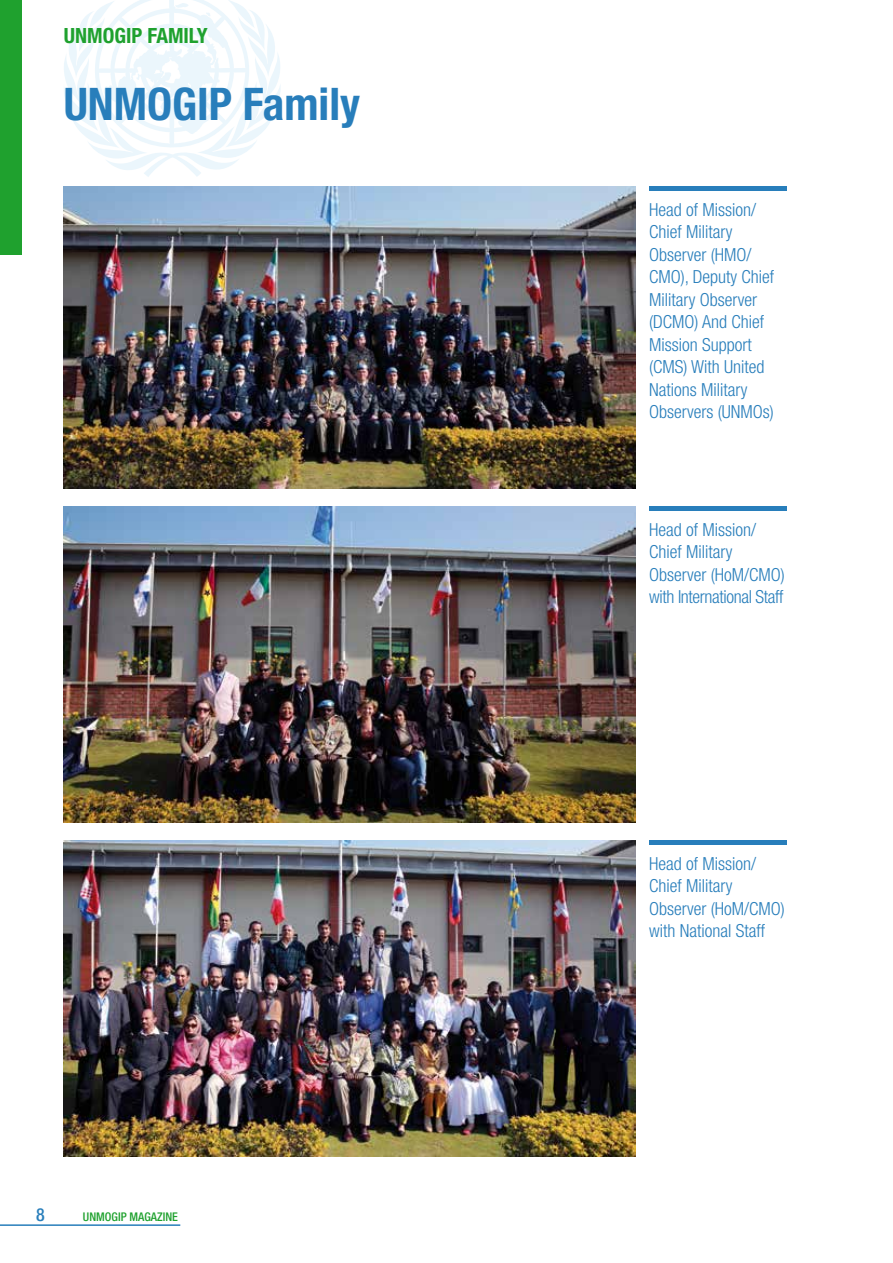
<style>
.page{position:relative;width:893px;height:1263px;background:#fff}
.page>*{position:absolute;margin:0;border:0;box-sizing:border-box;transform-origin:0 0}
.t1{font:700 condensed 45px "Helvetica Neue";color:#287ebb}
.t2{font:700 condensed 21px "Helvetica Neue";color:#1fa12e}
.t3{font:300 condensed 18px/22.5px "Helvetica Neue";color:#287ebb}
.t4{font:500 condensed 18px "Helvetica Neue";color:#287ebb}
.t5{font:500 condensed 12px "Helvetica Neue";color:#1fa12e}
</style>
<div class="page">
<hr style="left:0;top:1224px;width:180px;height:2px;background:#287ebb">
<svg style="left:64px;top:0;width:217px;height:177px"></svg>
<div style="left:0;top:0;width:21px;height:254px;background:#1fa12e"></div>
<img style="left:64px;top:186px;width:571px;height:302px">
<img style="left:64px;top:506px;width:571px;height:316px">
<img style="left:64px;top:841px;width:571px;height:316px">
<div style="left:649px;top:186px;width:138px;height:5px;background:#287ebb"></div>
<div style="left:649px;top:506px;width:138px;height:5px;background:#287ebb"></div>
<hr style="left:649px;top:841px;width:138px;height:4px;background:#287ebb">
<p class="t2" style="left:64px;top:23px;width:145px">UNMOGIP FAMILY</p>
<h1 class="t1" style="left:64px;top:77px;width:298px">UNMOGIP Family</h1>
<p class="t4" style="left:36px;top:1204px;width:10px">8</p>
<p class="t5" style="left:83px;top:1210px;width:97px">UNMOGIP MAGAZINE</p>
<p class="t3" style="left:649px;top:198px;width:126px">Head of Mission/<br>Chief Military<br>Observer (HMO/<br>CMO), Deputy Chief<br>Military Observer (DCMO) And Chief<br>Mission Support (CMS) With United<br>Nations Military<br>Observers (UNMOs)</p>
<p class="t3" style="left:649px;top:518px;width:137px">Head of Mission/<br>Chief Military<br>Observer (HoM/CMO) with International Staff</p>
<p class="t3" style="left:649px;top:852px;width:137px">Head of Mission/<br>Chief Military<br>Observer (HoM/CMO) with National Staff</p>
</div>
